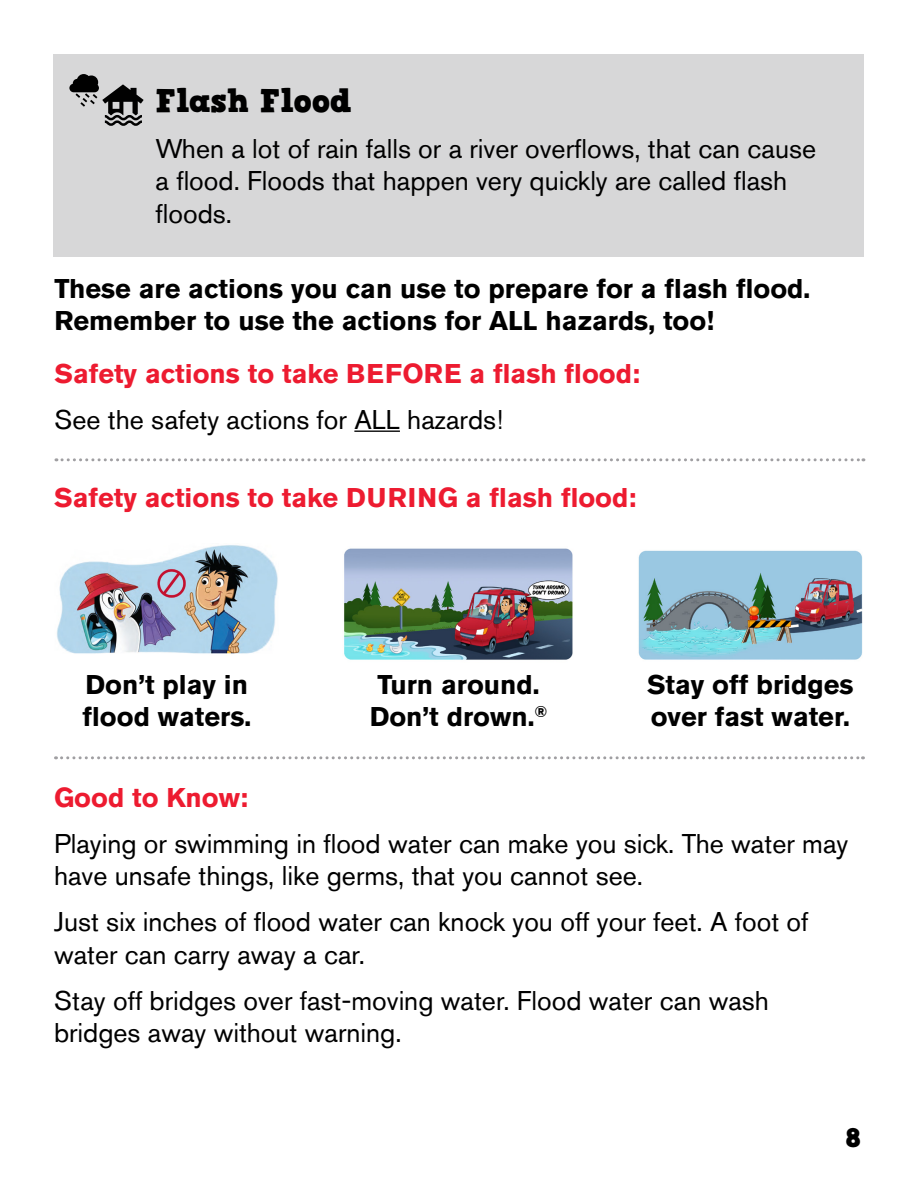
<style>
.page{position:relative;width:918px;height:1188px;background:#fff}
.page>*{position:absolute;margin:0;border:0;box-sizing:border-box;transform-origin:0 0}
.Heading_2{font:33px "HVD Comic Serif Pro";color:#000}
.t1{font:27px/32.4px "Akzidenz Grotesk Std";color:#000}
.Heading_2-2{font:700 27px/32.4px "Akzidenz Grotesk Std";color:#000}
.Heading_2-3{font:700 27px "Akzidenz Grotesk Std";color:#ed1b30}
.t2{font:27px "HVD Comic Serif Pro";color:#000}
</style>
<div class="page">
<div style="left:54px;top:54px;width:810px;height:202px;background:#d7d7d8"></div>
<svg style="left:56px;top:458px;width:808px;height:3px"></svg>
<hr style="left:354px;top:431px;width:46px;height:1px;background:#000">
<svg style="left:56px;top:756px;width:807px;height:3px"></svg>
<svg style="left:69px;top:74px;width:75px;height:52px"></svg>
<img style="left:638px;top:550px;width:225px;height:110px">
<img style="left:57px;top:545px;width:221px;height:109px">
<img style="left:344px;top:548px;width:229px;height:112px">
<p class="Heading_2" style="left:156px;top:75px;width:197px">Flash Flood</p>
<p class="t1" style="left:156px;top:132px;width:662px">When a lot of rain falls or a river overflows, that can cause a flood. Floods that happen very quickly are called flash floods.</p>
<p class="Heading_2-2" style="left:54px;top:272px;width:757px">These are actions you can use to prepare for a flash flood.<br>Remember to use the actions for ALL hazards, too!</p>
<p class="Heading_2-3" style="left:54px;top:358px;width:587px">Safety actions to take BEFORE a flash flood:</p>
<p class="t1" style="left:54px;top:403px;width:451px">See the safety actions for ALL hazards!</p>
<p class="Heading_2-3" style="left:54px;top:482px;width:584px">Safety actions to take DURING a flash flood:</p>
<p class="Heading_2-2" style="left:82px;top:668px;width:170px">Don’t play in flood waters.</p>
<p class="Heading_2-2" style="left:370px;top:668px;width:179px">Turn around.<br>Don’t drown.<sup>®</sup></p>
<p class="Heading_2-2" style="left:647px;top:668px;width:208px">Stay off bridges over fast water.</p>
<p class="Heading_2-3" style="left:54px;top:782px;width:196px">Good to Know:</p>
<p class="t1" style="left:54px;top:827px;width:796px">Playing or swimming in flood water can make you sick. The water may have unsafe things, like germs, that you cannot see.</p>
<p class="t1" style="left:54px;top:905px;width:756px">Just six inches of flood water can knock you off your feet. A foot of water can carry away a car.</p>
<p class="t1" style="left:54px;top:984px;width:716px">Stay off bridges over fast-moving water. Flood water can wash bridges away without warning.</p>
<p class="t2" style="left:845px;top:1117px;width:18px">8</p>
</div>
